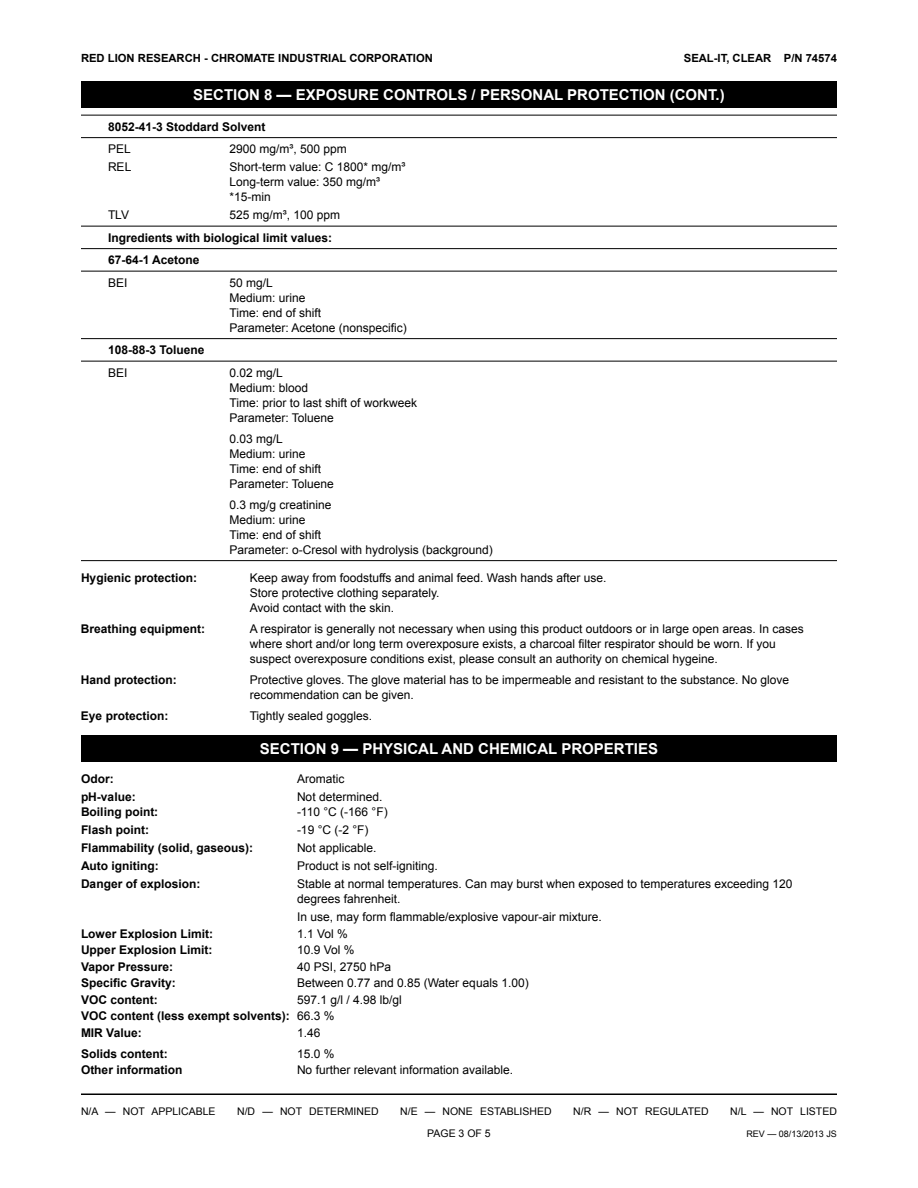
<style>
.page{position:relative;width:918px;height:1188px;background:#fff}
.page>*{position:absolute;margin:0;border:0;box-sizing:border-box;transform-origin:0 0}
.t1{font:700 15px "Arial";color:#fff}
.t2{font:12px/15px "Arial";color:#000}
.t3{font:700 12px/16.5px "Arial";color:#000}
.t4{font:700 11.25px "Arial";color:#000}
.t5{font:10.5px "Arial";color:#000}
.t6{font:9px "Arial";color:#000}
.s1{font-weight:400}
</style>
<div class="page">
<hr style="left:81px;top:1094px;width:756px;height:1px;background:#000">
<div style="left:81px;top:81px;width:756px;height:27px;background:#000"></div>
<hr style="left:81px;top:115px;width:756px;height:1px;background:#000">
<hr style="left:81px;top:137px;width:756px;height:1px;background:#000">
<hr style="left:81px;top:226px;width:756px;height:1px;background:#000">
<hr style="left:81px;top:248px;width:756px;height:1px;background:#000">
<hr style="left:81px;top:271px;width:756px;height:1px;background:#000">
<hr style="left:81px;top:338px;width:756px;height:1px;background:#000">
<hr style="left:81px;top:361px;width:756px;height:1px;background:#000">
<hr style="left:81px;top:560px;width:756px;height:1px;background:#000">
<div style="left:81px;top:735px;width:756px;height:27px;background:#000"></div>
<p class="t4" style="left:81px;top:51px;width:353px">RED LION RESEARCH - CHROMATE INDUSTRIAL CORPORATION</p>
<p class="t4" style="left:684px;top:51px;width:155px">SEAL-IT, CLEAR P/N 74574</p>
<p class="t1" style="left:193px;top:85px;width:418px">SECTION 8 — Exposure controls / pe rsonal protect</p>
<p class="t1" style="left:639px;top:85px;width:87px">ion (CONT.)</p>
<p class="t3" style="left:108px;top:118px;width:159px">8052-41-3 Stoddard Solvent</p>
<p class="t2" style="left:108px;top:141px;width:24px">PEL</p>
<p class="t2" style="left:230px;top:141px;width:119px">2900 mg/m³, 500 ppm</p>
<p class="t2" style="left:108px;top:159px;width:25px">REL</p>
<p class="t2" style="left:230px;top:159px;width:178px">Short-term value: C 1800* mg/m³<br>Long-term value: 350 mg/m³ *15-min</p>
<p class="t2" style="left:108px;top:207px;width:23px">TLV</p>
<p class="t2" style="left:230px;top:207px;width:112px">525 mg/m³, 100 ppm</p>
<p class="t3" style="left:81px;top:229px;width:16px">I</p>
<p class="t3" style="left:108px;top:226px;width:226px;line-height:22.5px">ngredients with biological limit values:<br>67-64-1 Acetone</p>
<p class="t2" style="left:108px;top:275px;width:21px">BEI</p>
<p class="t2" style="left:230px;top:275px;width:179px">50 mg/L<br>Medium: urine<br>Time: end of shift<br>Parameter: Acetone (nonspecific)</p>
<p class="t3" style="left:108px;top:342px;width:98px">108-88-3 Toluene</p>
<p class="t2" style="left:108px;top:365px;width:21px">BEI</p>
<p class="t2" style="left:230px;top:365px;width:189px">0.02 mg/L<br>Medium: blood<br>Time: prior to last shift of workweek<br>Parameter: Toluene</p>
<p class="t2" style="left:230px;top:431px;width:106px">0.03 mg/L<br>Medium: urine<br>Time: end of shift<br>Parameter: Toluene</p>
<p class="t2" style="left:230px;top:497px;width:265px">0.3 mg/g creatinine<br>Medium: urine<br>Time: end of shift<br>Parameter: o-Cresol with hydrolysis (background)</p>
<p class="t3" style="left:81px;top:570px;width:118px">Hygienic protection:</p>
<p class="t2" style="left:250px;top:570px;width:358px">Keep away from foodstuffs and animal feed. Wash hands after use.<br>Store protective clothing separately.<br>Avoid contact with the skin.</p>
<p class="t3" style="left:81px;top:621px;width:126px">Breathing equipment:</p>
<p class="t2" style="left:250px;top:621px;width:556px">A respirator is generally not necessary when using this product outdoors or in large open areas. In cases where short and/or long term overexposure exists, a charcoal filter respirator should be worn. If you suspect overexposure conditions exist, please consult an authority on chemical hygeine.</p>
<p class="t3" style="left:81px;top:672px;width:97px">Hand protection:</p>
<p class="t2" style="left:250px;top:672px;width:541px">Protective gloves. The glove material has to be impermeable and resistant to the substance. No glove recommendation can be given.</p>
<p class="t3" style="left:81px;top:708px;width:89px">Eye protection:</p>
<p class="t2" style="left:250px;top:708px;width:124px">Tightly sealed goggles.</p>
<p class="t1" style="left:260px;top:739px;width:123px">SECTION 9 — Physical</p>
<p class="t1" style="left:442px;top:739px;width:12px">and</p>
<p class="t1" style="left:478px;top:739px;width:11px">chemical</p>
<p class="t1" style="left:561px;top:739px;width:11px">properties</p>
<p class="t3" style="left:81px;top:771px;width:34px">Odor:</p>
<p class="t2" style="left:297px;top:771px;width:49px">Aromatic</p>
<p class="t3" style="left:81px;top:789px;width:56px">pH-value:</p>
<p class="t2" style="left:297px;top:789px;width:87px">Not determined.</p>
<p class="t3" style="left:81px;top:804px;width:79px">Boiling point:</p>
<p class="t2" style="left:297px;top:804px;width:92px">-110 °C (-166 °F)</p>
<p class="t3" style="left:81px;top:822px;width:70px">Flash point:</p>
<p class="t2" style="left:297px;top:822px;width:73px">-19 °C (-2 °F)</p>
<p class="t3" style="left:81px;top:840px;width:174px">Flammability (solid, gaseous):</p>
<p class="t2" style="left:297px;top:840px;width:81px">Not applicable.</p>
<p class="t3" style="left:81px;top:858px;width:79px">Auto igniting:</p>
<p class="t2" style="left:297px;top:858px;width:142px">Product is not self-igniting.</p>
<p class="t3" style="left:81px;top:876px;width:121px">Danger of explosion:</p>
<p class="t2" style="left:297px;top:876px;width:497px">Stable at normal temperatures. Can may burst when exposed to temperatures exceeding 120 degrees fahrenheit.</p>
<p class="t2" style="left:297px;top:909px;width:306px">In use, may form flammable/explosive vapour-air mixture.</p>
<p class="t3" style="left:81px;top:925px;width:134px">Lower Explosion Limit:</p>
<p class="t2" style="left:297px;top:926px;width:52px">1.1 Vol %</p>
<p class="t3" style="left:81px;top:942px;width:133px">Upper Explosion Limit:</p>
<p class="t2" style="left:297px;top:942px;width:59px">10.9 Vol %</p>
<p class="t3" style="left:81px;top:958px;width:94px">Vapor Pressure:</p>
<p class="t2" style="left:297px;top:959px;width:96px">40 PSI, 2750 hPa</p>
<p class="t3" style="left:81px;top:975px;width:96px">Specific Gravity:</p>
<p class="t2" style="left:297px;top:975px;width:233px">Between 0.77 and 0.85 (Water equals 1.00)</p>
<p class="t3" style="left:81px;top:991px;width:78px">VOC content:</p>
<p class="t3" style="left:81px;top:991px;width:322px;text-indent:216px"><span class="s1">597.1 g/l / 4.98 lb/gl<br></span>VOC content (less exempt solvents): <span class="s1">66.3 %<br></span>MIR Value:</p>
<p class="t2" style="left:297px;top:1025px;width:25px">1.46</p>
<p class="t3" style="left:81px;top:1045px;width:88px">Solids content:</p>
<p class="t2" style="left:297px;top:1046px;width:39px">15.0 %</p>
<p class="t3" style="left:81px;top:1062px;width:103px">Other information</p>
<p class="t2" style="left:297px;top:1062px;width:218px">No further relevant information available.</p>
<p class="t5" style="left:81px;top:1104px;width:136px">N/A — NOT APPLICABLE</p>
<p class="t5" style="left:237px;top:1104px;width:143px">N/D — NOT DETERMINED</p>
<p class="t5" style="left:400px;top:1104px;width:153px">N/E — NONE ESTABLISHED</p>
<p class="t5" style="left:573px;top:1104px;width:137px">N/R — NOT REGULATED</p>
<p class="t5" style="left:730px;top:1104px;width:108px">N/L — NOT LISTED</p>
<p class="t5" style="left:427px;top:1127px;width:15px">Page</p>
<p class="t5" style="left:459px;top:1127px;width:34px">3 of 5</p>
<p class="t6" style="left:746px;top:1128px;width:92px">REV — 08/13/2013 JS</p>
</div>
